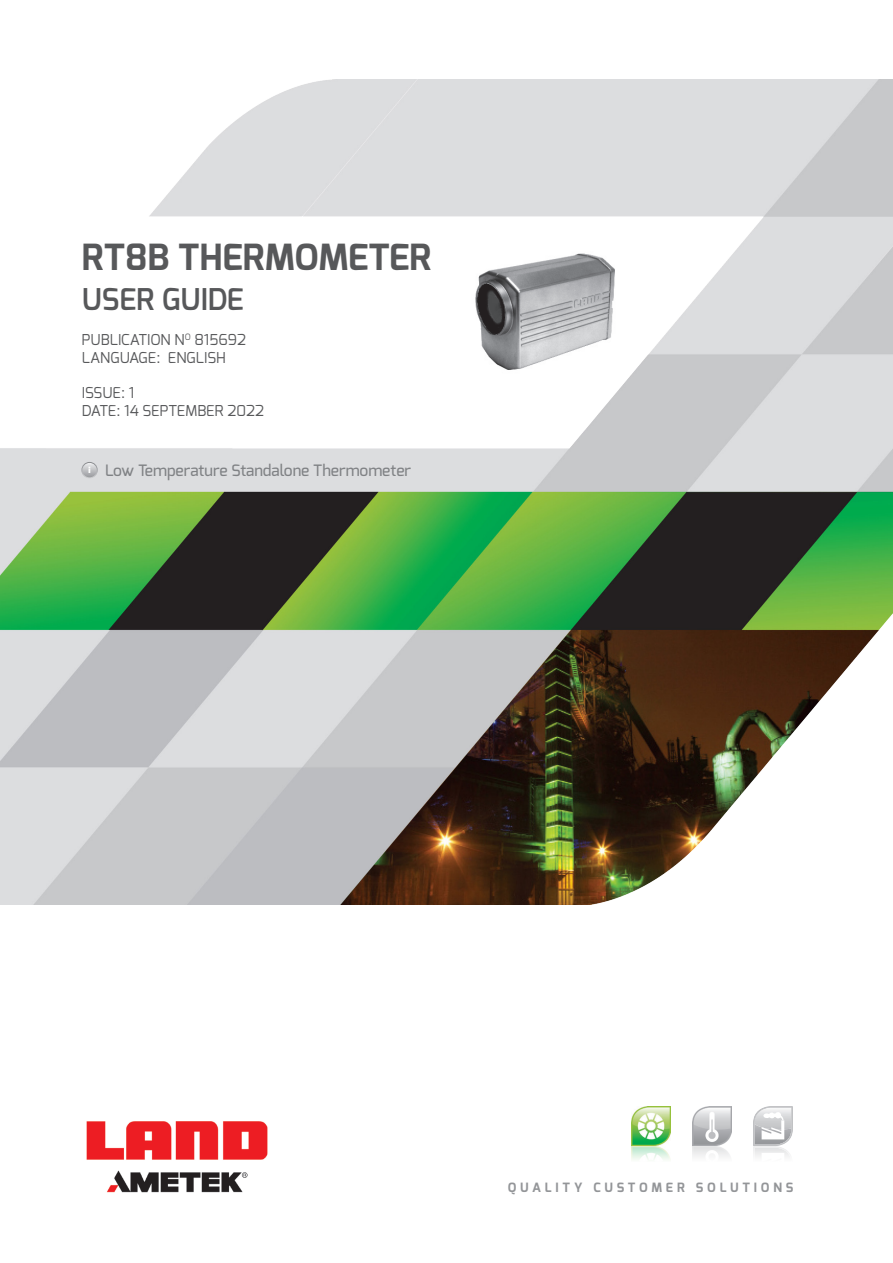
<style>
.page{position:relative;width:893px;height:1263px;background:#fff}
.page>*{position:absolute;margin:0;border:0;box-sizing:border-box;transform-origin:0 0}
.t1{font:700 36px "Exo";color:#57585a}
.t2{font:600 30px "Exo";color:#57585a}
.t3{font:500 15.75px "Exo";color:#808285}
.t4{font:15px "Exo";color:#57585a}
.t5{font:700 12.9px "Exo";letter-spacing:.3em;color:#939598}
.t6{font:900 8.55px "Exo";color:#fff}
</style>
<div class="page">
<img style="left:0;top:80px;width:893px;height:825px">
<svg style="left:82px;top:462px;width:15px;height:16px"></svg>
<div style="left:81px;top:462px;width:17px;height:16px;border:1px solid #fff;border-radius:50%"></div>
<img style="left:86px;top:1121px;width:182px;height:72px">
<img style="left:631px;top:1106px;width:40px;height:54px">
<img style="left:692px;top:1106px;width:40px;height:51px">
<svg style="left:753px;top:1106px;width:40px;height:51px"></svg>
<p class="t1" style="left:82px;top:234px;width:351px">RT8B THERMOMETER</p>
<p class="t2" style="left:82px;top:280px;width:163px">USER GUIDE</p>
<p class="t4" style="left:82px;top:330px;width:166px">PUBLICATION N<sup>O</sup> 815692</p>
<p class="t4" style="left:82px;top:348px;width:145px">LANGUAGE: ENGLISH</p>
<p class="t4" style="left:82px;top:383px;width:54px">ISSUE: 1</p>
<p class="t4" style="left:82px;top:401px;width:184px">DATE: 14 SEPTEMBER 2022</p>
<p class="t6" style="left:88px;top:465px;width:4px">i</p>
<p class="t3" style="left:105px;top:460px;width:308px">Low Temperature Standalone Thermometer</p>
<p class="t5" style="left:508px;top:1179px;width:287px">QUALITY CUSTOMER SOLUTIONS</p>
</div>
